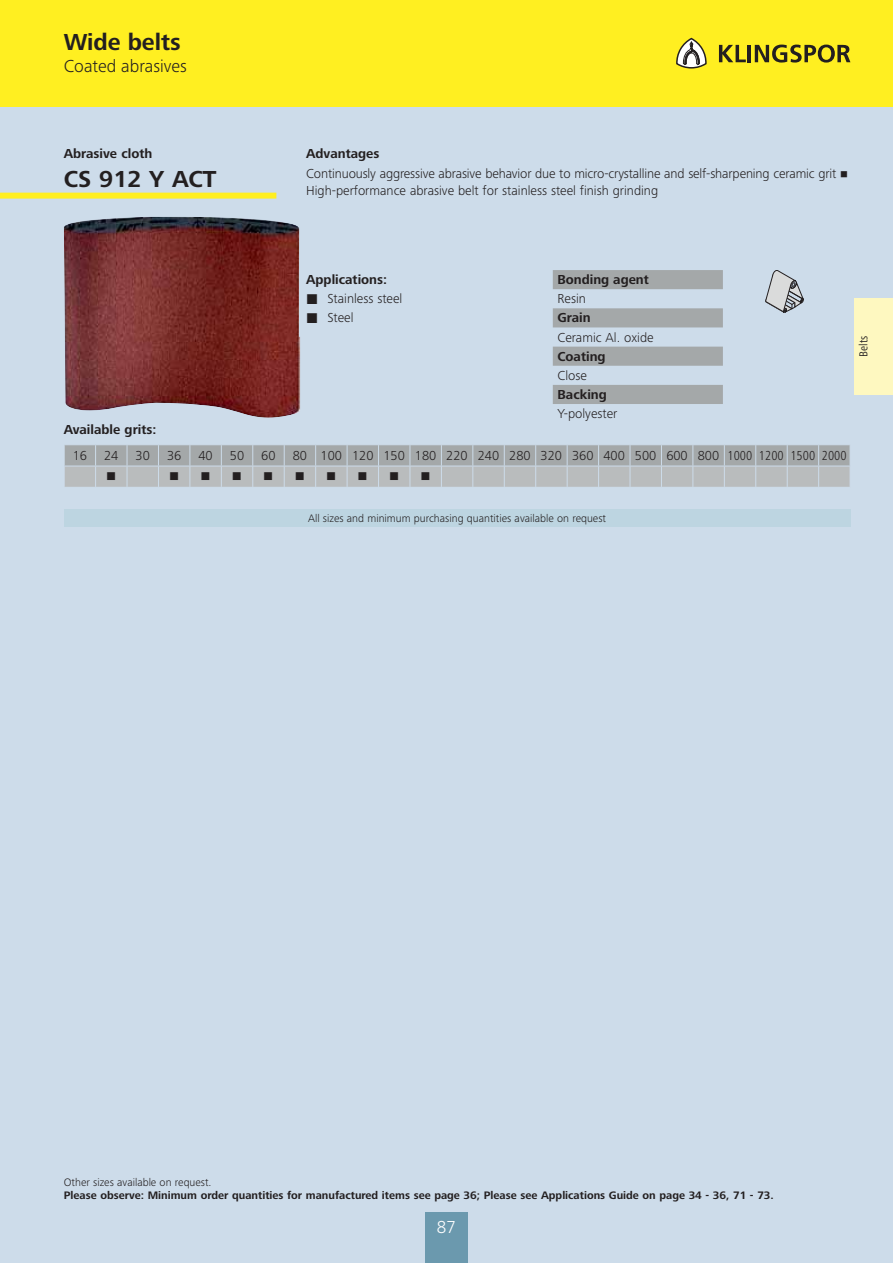
<style>
.page{position:relative;width:893px;height:1263px;background:#fff}
.page>*{position:absolute;margin:0;border:0;box-sizing:border-box;transform-origin:0 0}
.t1{font:700 24px "Frutiger Next LTW1 G";color:#231f20}
.t2{font:300 18px "Frutiger Next LTW1 G";color:#231f20}
.t3{font:300 18px "Frutiger Next LTW1 G";color:#fff}
.t4{font:300 13.5px/16.2px "Frutiger Next LTW1 G";color:#231f20}
.t5{font:700 13.5px "Frutiger Next LTW1 G";color:#231f20}
.t6{font:condensed 12px "Frutiger Next LTW1 G";color:#231f20}
.t7{font:700 11.25px "Frutiger Next LTW1 G";color:#231f20}
.t8{font:300 11.25px "Frutiger Next LTW1 G";color:#231f20}
.s1{font-stretch:condensed}
</style>
<div class="page">
<div style="left:0;top:106px;width:893px;height:1157px;background:#cddcea"></div>
<div style="left:0;top:0;width:893px;height:106px;background:#ffef21"></div>
<div style="left:855px;top:298px;width:38px;height:97px;background:#fef8c0"></div>
<svg style="left:719px;top:45px;width:27px;height:17px"></svg>
<hr style="left:748px;top:45px;width:3px;height:17px;background:#231f20">
<svg style="left:755px;top:45px;width:95px;height:18px"></svg>
<svg style="left:676px;top:37px;width:31px;height:32px"></svg>
<div style="left:425px;top:1212px;width:43px;height:51px;background:#6b99ae"></div>
<svg style="left:765px;top:270px;width:39px;height:43px"></svg>
<div style="left:0;top:193px;width:276px;height:6px;background:#ffef21"></div>
<div style="left:64px;top:509px;width:786px;height:17px;background:#bdd5e1"></div>
<div style="left:553px;top:270px;width:170px;height:19px;background:#a4a8a9"></div>
<div style="left:553px;top:308px;width:170px;height:19px;background:#a4a8a9"></div>
<div style="left:553px;top:347px;width:170px;height:19px;background:#a4a8a9"></div>
<div style="left:553px;top:385px;width:170px;height:19px;background:#a4a8a9"></div>
<img style="left:64px;top:217px;width:236px;height:201px">
<svg style="left:64px;top:445px;width:786px;height:42px;background:#b0b4b6"></svg>
<h1 class="t1" style="left:64px;top:31px;width:119px">Wide belts</h1>
<h2 class="t2" style="left:64px;top:57px;width:124px">Coated abrasives</h2>
<p class="t5" style="left:64px;top:147px;width:90px">Abrasive cloth</p>
<h1 class="t1" style="left:64px;top:167px;width:154px">CS 912 Y ACT</h1>
<p class="t5" style="left:306px;top:147px;width:75px">Advantages</p>
<p class="t4" style="left:306px;top:166px;width:532px">Continuously aggressive abrasive behavior due to micro-crystalline and self-sharpening ceramic grit<br>High-performance abrasive belt for stainless steel finish grinding</p>
<p class="t5" style="left:306px;top:273px;width:82px">Applications:</p>
<p class="t4" style="left:327px;top:290px;width:76px;line-height:19.2px">Stainless steel<br>Steel</p>
<p class="t5" style="left:557px;top:273px;width:93px">Bonding agent</p>
<p class="t4" style="left:557px;top:291px;width:30px">Resin</p>
<p class="t5" style="left:557px;top:311px;width:35px">Grain</p>
<p class="t4" style="left:557px;top:329px;width:98px">Ceramic Al. oxide</p>
<p class="t5" style="left:557px;top:350px;width:50px">Coating</p>
<p class="t4" style="left:557px;top:368px;width:31px">Close</p>
<p class="t5" style="left:557px;top:388px;width:51px">Backing</p>
<p class="t4" style="left:557px;top:406px;width:61px">Y-polyester</p>
<p class="t5" style="left:64px;top:423px;width:94px">Available grits:</p>
<p class="t4" style="left:73px;top:448px;width:16px">16</p>
<p class="t4" style="left:104px;top:448px;width:16px">24</p>
<p class="t4" style="left:136px;top:448px;width:16px">30</p>
<p class="t4" style="left:167px;top:448px;width:16px">36</p>
<p class="t4" style="left:198px;top:448px;width:16px">40</p>
<p class="t4" style="left:230px;top:448px;width:16px">50</p>
<p class="t4" style="left:261px;top:448px;width:16px">60</p>
<p class="t4" style="left:293px;top:448px;width:555px">80 100 120 150 180 220 240 280 320 360 400 500 600 800 <span class="s1">1000 1200 1500 2000</span></p>
<p class="t6" style="left:858px;top:357px;width:22px;rotate:-90deg">Belts</p>
<p class="t8" style="left:308px;top:512px;width:299px">All sizes and minimum purchasing quantities available on request</p>
<p class="t8" style="left:64px;top:1176px;width:149px">Other sizes available on request.</p>
<p class="t7" style="left:64px;top:1190px;width:712px">Please observe: Minimum order quantities for manufactured items see page 36; Please see Applications Guide on page 34 - 36, 71 - 73.</p>
<h2 class="t3" style="left:437px;top:1219px;width:21px">87</h2>
</div>
